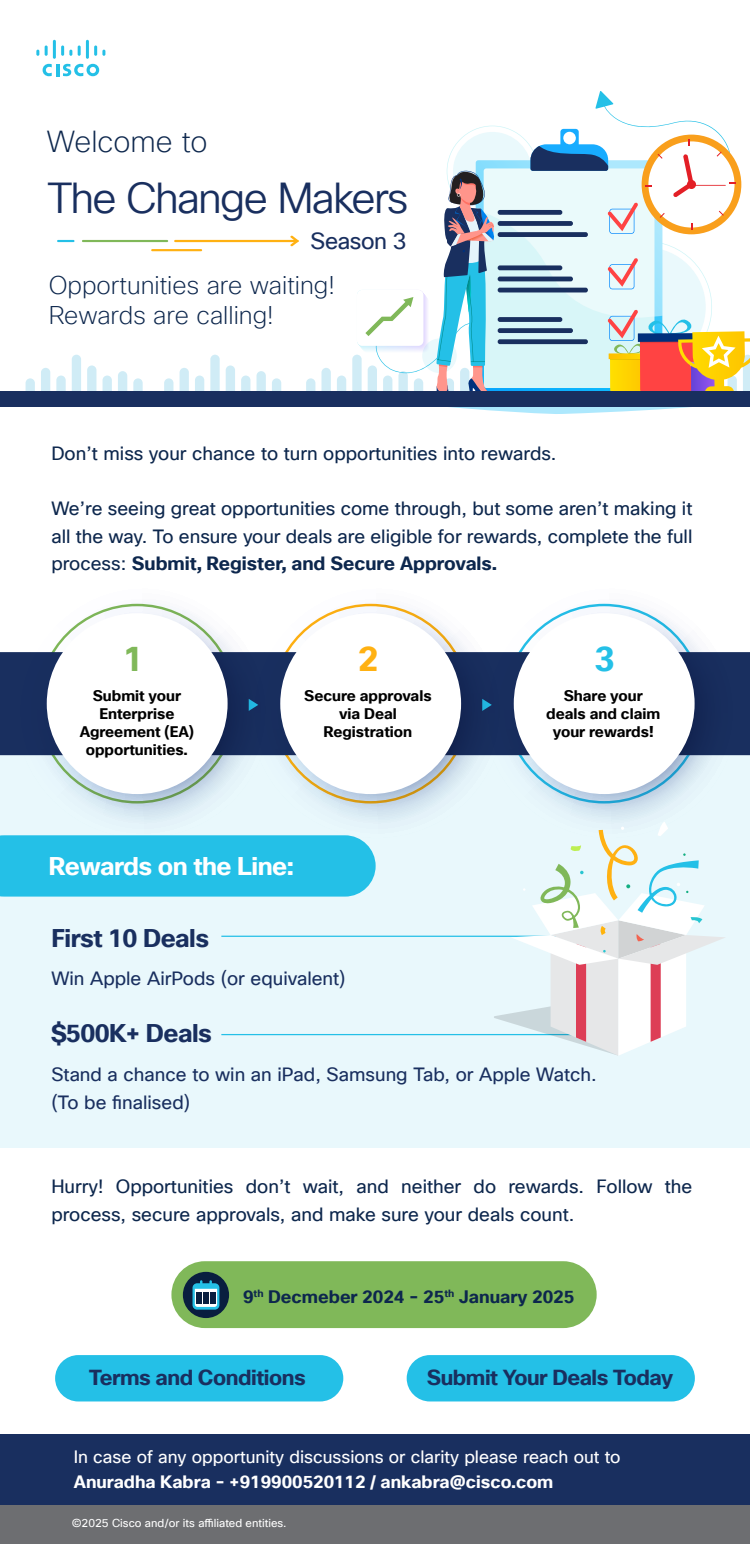
<style>
.page{position:relative;width:750px;height:1544px;background:#fff}
.page>*{position:absolute;margin:0;border:0;box-sizing:border-box;transform-origin:0 0}
.t1{font:42.38px "Cisco Sans TT Light";letter-spacing:-.04em;color:#192f5f}
.t2{font:700 34.38px "Cisco Sans TT";color:#80b859}
.t3{font:700 34.38px "Cisco Sans TT";color:#ffb112}
.t4{font:700 34.38px "Cisco Sans TT";color:#24c0e7}
.t5{font:200 29.62px "Cisco Sans TT";color:#0d274d}
.t6{font:200 25px/30px "Cisco Sans TT";color:#0d274d}
.t7{font:700 25px "Cisco Sans TT";letter-spacing:-.02em;color:#192f5f}
.t8{font:700 25px "Cisco Sans TT";letter-spacing:-.02em;color:#fff}
.t9{font:22.75px "Cisco Sans TT";letter-spacing:-.02em;color:#192f5f}
.t10{font:700 21.25px "Cisco Sans TT";letter-spacing:-.02em;color:#192f5f}
.t11{font:18.75px/27.5px "Cisco Sans TT";color:#0d274d;text-align:justify}
.t12{font:18.75px/27.5px "Cisco Sans TT";color:#192f5f}
.t13{font:700 17.62px "Cisco Sans TT";color:#0d274d}
.t14{font:17.5px "Cisco Sans TT";color:#fff}
.t15{font:700 17.5px "Cisco Sans TT";color:#fff}
.t16{font:700 15px/18px "Cisco Sans TT";color:#000;text-align:center}
.t17{font:11.25px "Cisco Sans TT";color:#fff}
.s1{font-weight:700}
</style>
<div class="page">
<svg style="left:43px;top:64px;width:56px;height:12px"></svg>
<svg style="left:36px;top:50px;width:3px;height:6px"></svg>
<svg style="left:45px;top:45px;width:3px;height:11px"></svg>
<hr style="left:53px;top:40px;width:3px;height:19px;background:#24c0e7;border-radius:2px">
<svg style="left:61px;top:45px;width:11px;height:11px"></svg>
<svg style="left:78px;top:45px;width:3px;height:11px"></svg>
<hr style="left:86px;top:40px;width:3px;height:19px;background:#24c0e7;border-radius:2px">
<svg style="left:94px;top:45px;width:11px;height:11px"></svg>
<hr style="left:174px;top:240px;width:125px;height:2px;background:#ffb112">
<svg style="left:290px;top:236px;width:9px;height:10px"></svg>
<hr style="left:151px;top:249px;width:51px;height:2px;background:#ffb112">
<hr style="left:82px;top:240px;width:86px;height:2px;background:#80b859">
<svg style="left:57px;top:240px;width:18px;height:2px"></svg>
<div style="left:0;top:1503px;width:750px;height:41px;background:#6d6e71"></div>
<div style="left:0;top:1434px;width:750px;height:70px;background:#192f5f"></div>
<div style="left:55px;top:1355px;width:288px;height:46px;background:#24c0e7;border-radius:23px"></div>
<div style="left:407px;top:1355px;width:288px;height:46px;background:#24c0e7;border-radius:23px"></div>
<svg style="left:164px;top:378px;width:9px;height:13px"></svg>
<svg style="left:180px;top:368px;width:9px;height:23px"></svg>
<svg style="left:195px;top:375px;width:9px;height:16px"></svg>
<svg style="left:210px;top:355px;width:10px;height:36px"></svg>
<svg style="left:272px;top:378px;width:9px;height:13px"></svg>
<svg style="left:257px;top:371px;width:9px;height:20px"></svg>
<svg style="left:241px;top:375px;width:9px;height:16px"></svg>
<svg style="left:226px;top:365px;width:9px;height:26px"></svg>
<svg style="left:26px;top:378px;width:9px;height:13px"></svg>
<svg style="left:41px;top:368px;width:9px;height:23px"></svg>
<svg style="left:56px;top:375px;width:10px;height:16px"></svg>
<svg style="left:72px;top:355px;width:9px;height:36px"></svg>
<svg style="left:133px;top:378px;width:10px;height:13px"></svg>
<svg style="left:118px;top:371px;width:9px;height:20px"></svg>
<svg style="left:103px;top:375px;width:9px;height:16px"></svg>
<svg style="left:87px;top:365px;width:9px;height:26px"></svg>
<svg style="left:306px;top:378px;width:9px;height:13px"></svg>
<svg style="left:321px;top:368px;width:10px;height:23px"></svg>
<svg style="left:337px;top:375px;width:9px;height:16px"></svg>
<div style="left:0;top:391px;width:750px;height:15px;background:#192f5f"></div>
<div style="left:171px;top:1261px;width:426px;height:67px;background:#80b859;border-radius:33px"></div>
<div style="left:183px;top:1272px;width:46px;height:46px;background:#091e3f;border-radius:50%"></div>
<svg style="left:193px;top:1283px;width:26px;height:26px"></svg>
<svg style="left:195px;top:1280px;width:22px;height:27px"></svg>
<svg style="left:352px;top:91px;width:398px;height:323px"></svg>
<div style="left:0;top:741px;width:750px;height:406px;background:#e9f8fc"></div>
<div style="left:0;top:652px;width:750px;height:103px;background:#192f5f"></div>
<svg style="left:16px;top:603px;width:234px;height:217px"></svg>
<svg style="left:250px;top:603px;width:233px;height:217px"></svg>
<svg style="left:483px;top:603px;width:254px;height:218px"></svg>
<div style="left:514px;top:613px;width:181px;height:181px;background:#fff;border-radius:50%"></div>
<div style="left:280px;top:613px;width:181px;height:181px;background:#fff;border-radius:50%"></div>
<div style="left:47px;top:613px;width:181px;height:181px;background:#fff;border-radius:50%"></div>
<div style="left:0;top:835px;width:376px;height:61px;background:#24c0e7"></div>
<hr style="left:221px;top:935px;width:360px;height:2px;background:#24c0e7">
<hr style="left:221px;top:1034px;width:360px;height:1px;background:#24c0e7">
<svg style="left:494px;top:822px;width:231px;height:233px"></svg>
<h3 class="t5" style="left:47px;top:122px;width:162px">Welcome to</h3>
<h1 class="t1" style="left:47px;top:171px;width:363px">The Change Makers</h1>
<p class="t9" style="left:311px;top:226px;width:98px">Season 3</p>
<h3 class="t6" style="left:49px;top:271px;width:288px">Opportunities are waiting!<br>Rewards are calling!</h3>
<p class="t11" style="left:51px;top:440px;width:507px">Don’t miss your chance to turn opportunities into rewards.</p>
<p class="t11" style="left:51px;top:495px;width:643px">We’re seeing great opportunities come through, but some aren’t making it all the way. To ensure your deals are eligible for rewards, complete the full process: <span class="s1">Submit, Register, and Secure Approvals.</span></p>
<h2 class="t2" style="left:123px;top:636px;width:22px">1</h2>
<h2 class="t3" style="left:358px;top:636px;width:22px">2</h2>
<h2 class="t4" style="left:594px;top:636px;width:22px">3</h2>
<p class="t16" style="left:80px;top:687px;width:116px">Submit your<br>Enterprise<br>Agreement (EA) opportunities.</p>
<p class="t16" style="left:304px;top:687px;width:129px">Secure approvals via Deal<br>Registration</p>
<p class="t16" style="left:546px;top:687px;width:115px">Share your deals and claim your rewards!</p>
<h3 class="t8" style="left:49px;top:849px;width:246px">Rewards on the Line:</h3>
<h3 class="t7" style="left:51px;top:921px;width:159px">First 10 Deals</h3>
<p class="t12" style="left:51px;top:965px;width:296px">Win Apple AirPods (or equivalent)</p>
<h3 class="t7" style="left:51px;top:1017px;width:162px">$500K+ Deals</h3>
<p class="t12" style="left:51px;top:1061px;width:547px">Stand a chance to win an iPad, Samsung Tab, or Apple Watch. (To be finalised)</p>
<p class="t11" style="left:51px;top:1173px;width:643px">Hurry! Opportunities don’t wait, and neither do rewards. Follow the process, secure approvals, and make sure your deals count.</p>
<p class="t13" style="left:243px;top:1284px;width:333px">9<sup>th</sup> Decmeber 2024 - 25<sup>th</sup> January 2025</p>
<p class="t10" style="left:89px;top:1363px;width:218px">Terms and Conditions</p>
<p class="t10" style="left:427px;top:1363px;width:248px">Submit Your Deals Today</p>
<p class="t14" style="left:74px;top:1445px;width:548px">In case of any opportunity discussions or clarity please reach out to</p>
<p class="t15" style="left:74px;top:1469px;width:481px">Anuradha Kabra - +919900520112 / ankabra@cisco.com</p>
<p class="t17" style="left:72px;top:1515px;width:216px">©2025 Cisco and/or its affiliated entities.</p>
</div>
